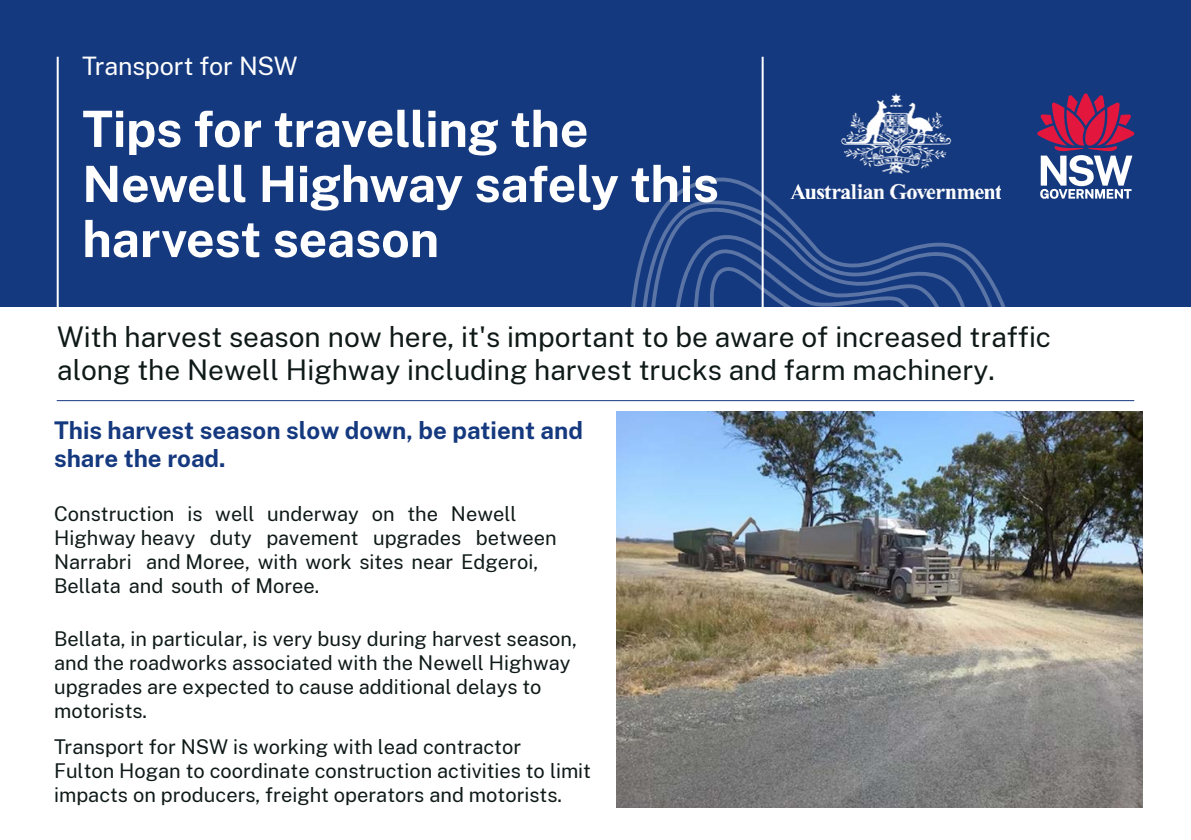
<style>
.page{position:relative;width:1191px;height:840px;background:#fff}
.page>*{position:absolute;margin:0;border:0;box-sizing:border-box;transform-origin:0 0}
.t1{font:700 50px/55px "Public Sans NSW";letter-spacing:-.01em;color:#fff}
.t2{font:28px/33.6px "Public Sans NSW";color:#0f1a18}
.t3{font:25px "Public Sans NSW";letter-spacing:-.005em;color:#fff}
.t4{font:700 24px/28.8px "Public Sans NSW";color:#15397f}
.t5{font:20px/24px "Public Sans NSW";color:#0f1a18}
</style>
<div class="page">
<div style="left:0;top:0;width:1191px;height:306px;background:#15397f"></div>
<hr style="left:57px;top:57px;width:2px;height:262px;background:#fff">
<svg style="left:1037px;top:93px;width:97px;height:105px"></svg>
<img style="left:841px;top:93px;width:111px;height:81px">
<hr style="left:761px;top:57px;width:2px;height:256px;background:#fff">
<svg style="left:631px;top:177px;width:374px;height:129px"></svg>
<hr style="left:57px;top:400px;width:1077px;height:1px;background:#15397f">
<img style="left:616px;top:411px;width:526px;height:396px">
<p class="t3" style="left:82px;top:47px;width:217px">Transport for NSW</p>
<h1 class="t1" style="left:82px;top:97px;width:638px">Tips for travelling the<br>Newell Highway safely this harvest season</h1>
<h2 class="t2" style="left:57px;top:317px;width:995px">With harvest season now here, it's important to be aware of increased traffic along the Newell Highway including harvest trucks and farm machinery.</h2>
<p class="t4" style="left:54px;top:413px;width:530px">This harvest season slow down, be patient and share the road.</p>
<p class="t5" style="left:54px;top:500px;width:504px">Construction is well underway on the Newell Highway heavy duty pavement upgrades between Narrabri and Moree, with work sites near Edgeroi, Bellata and south of Moree.</p>
<p class="t5" style="left:54px;top:625px;width:524px">Bellata, in particular, is very busy during harvest season, and the roadworks associated with the Newell Highway upgrades are expected to cause additional delays to motorists.</p>
<p class="t5" style="left:54px;top:732px;width:538px">Transport for NSW is working with lead contractor<br>Fulton Hogan to coordinate construction activities to limit impacts on producers, freight operators and motorists.</p>
</div>
